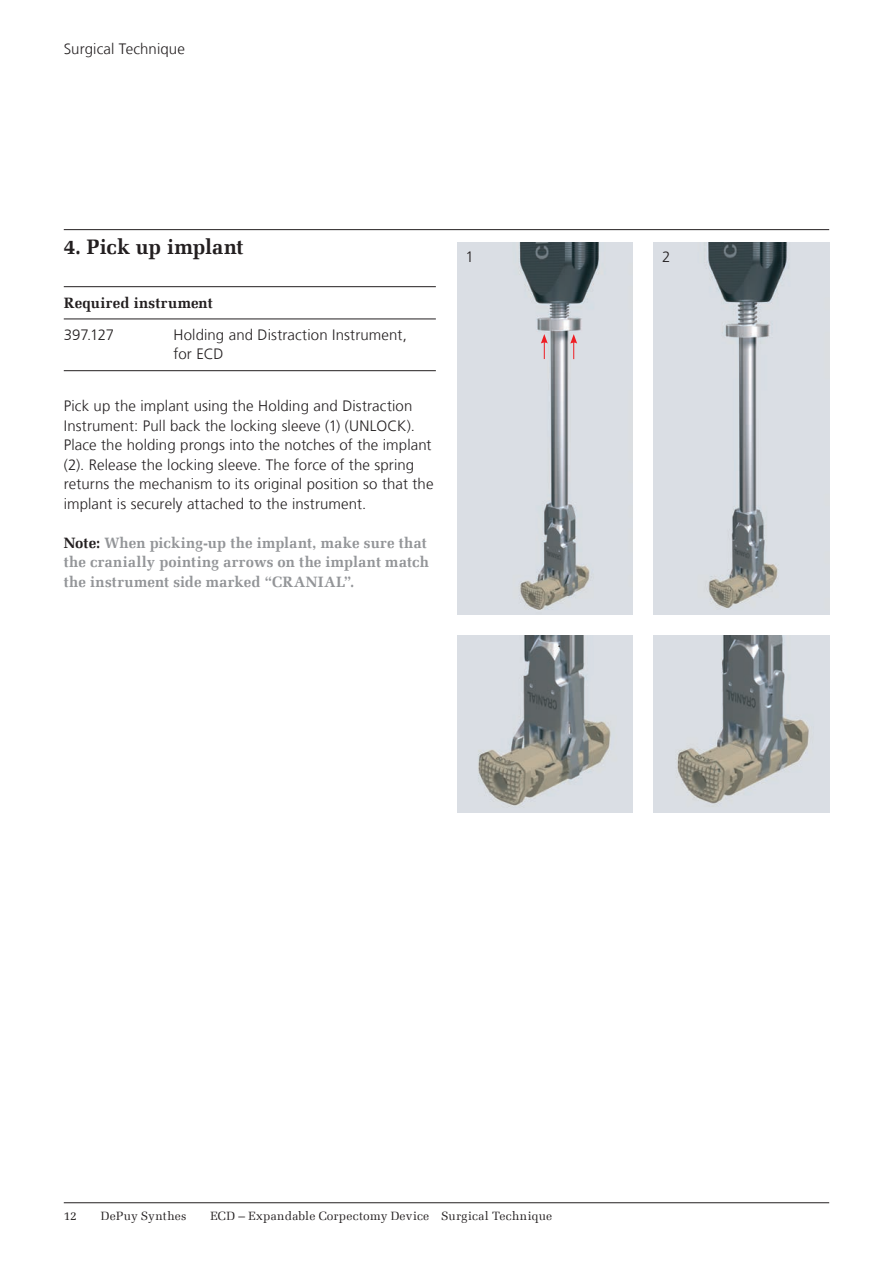
<style>
.page{position:relative;width:893px;height:1263px;background:#fff}
.page>*{position:absolute;margin:0;border:0;box-sizing:border-box;transform-origin:0 0}
._04_Step_number{font:700 21px "Melior Com";letter-spacing:-.01em;color:#231f20}
._07_EN_Body_Copy{font:300 15px/19.5px "Frutiger LT Com";letter-spacing:.01em;color:#231f20}
._11_EN_Call_out{font:700 15px/19.5px "Melior Com";letter-spacing:.01em;color:#939598}
._09_Instrument_rule{font:300 15px/19.5px "Frutiger LT Com";letter-spacing:.01em;color:#231f20}
._09_Instrument_rule-2{font:700 15px "Melior Com";letter-spacing:.02em;color:#231f20}
.t1{font:12px "Melior Com";letter-spacing:.02em;color:#231f20}
.s1{color:#231f20}
</style>
<div class="page">
<hr style="left:64px;top:229px;width:765px;height:1px;background:#231f20">
<hr style="left:64px;top:1202px;width:765px;height:1px;background:#231f20">
<img style="left:457px;top:242px;width:175px;height:372px">
<img style="left:654px;top:242px;width:175px;height:372px">
<svg style="left:541px;top:334px;width:7px;height:25px"></svg>
<img style="left:457px;top:636px;width:175px;height:176px">
<img style="left:654px;top:636px;width:175px;height:176px">
<svg style="left:570px;top:334px;width:7px;height:25px"></svg>
<hr style="left:64px;top:286px;width:372px;height:1px;background:#231f20">
<hr style="left:64px;top:319px;width:372px;height:1px;background:#231f20">
<hr style="left:64px;top:370px;width:372px;height:1px;background:#231f20">
<p class="_07_EN_Body_Copy" style="left:64px;top:39px;width:123px">Surgical Technique</p>
<p class="_04_Step_number" style="left:64px;top:234px;width:181px">4. Pick up implant</p>
<p class="_09_Instrument_rule-2" style="left:64px;top:293px;width:150px">Required instrument</p>
<p class="_09_Instrument_rule" style="left:64px;top:325px;width:52px">397.127</p>
<p class="_09_Instrument_rule" style="left:173px;top:325px;width:235px">Holding and Distraction Instrument, for ECD</p>
<p class="_07_EN_Body_Copy" style="left:64px;top:396px;width:371px">Pick up the implant using the Holding and Distraction Instrument: Pull back the locking sleeve (1) (UNLOCK).<br>Place the holding prongs into the notches of the implant (2). Release the locking sleeve. The force of the spring returns the mechanism to its original position so that the implant is securely attached to the instrument.</p>
<p class="_11_EN_Call_out" style="left:64px;top:533px;width:367px"><span class="s1">Note:</span> When picking-up the implant, make sure that the cranially pointing arrows on the implant match the instrument side marked “CRANIAL”.</p>
<p class="_07_EN_Body_Copy" style="left:466px;top:247px;width:10px">1</p>
<p class="_07_EN_Body_Copy" style="left:662px;top:247px;width:10px">2</p>
<p class="t1" style="left:64px;top:1209px;width:13px">11</p>
<p class="t1" style="left:101px;top:1209px;width:87px">DePuy Synthes</p>
<p class="t1" style="left:210px;top:1209px;width:343px">ECD – Expandable Corpectomy Device Surgical Technique</p>
</div>
